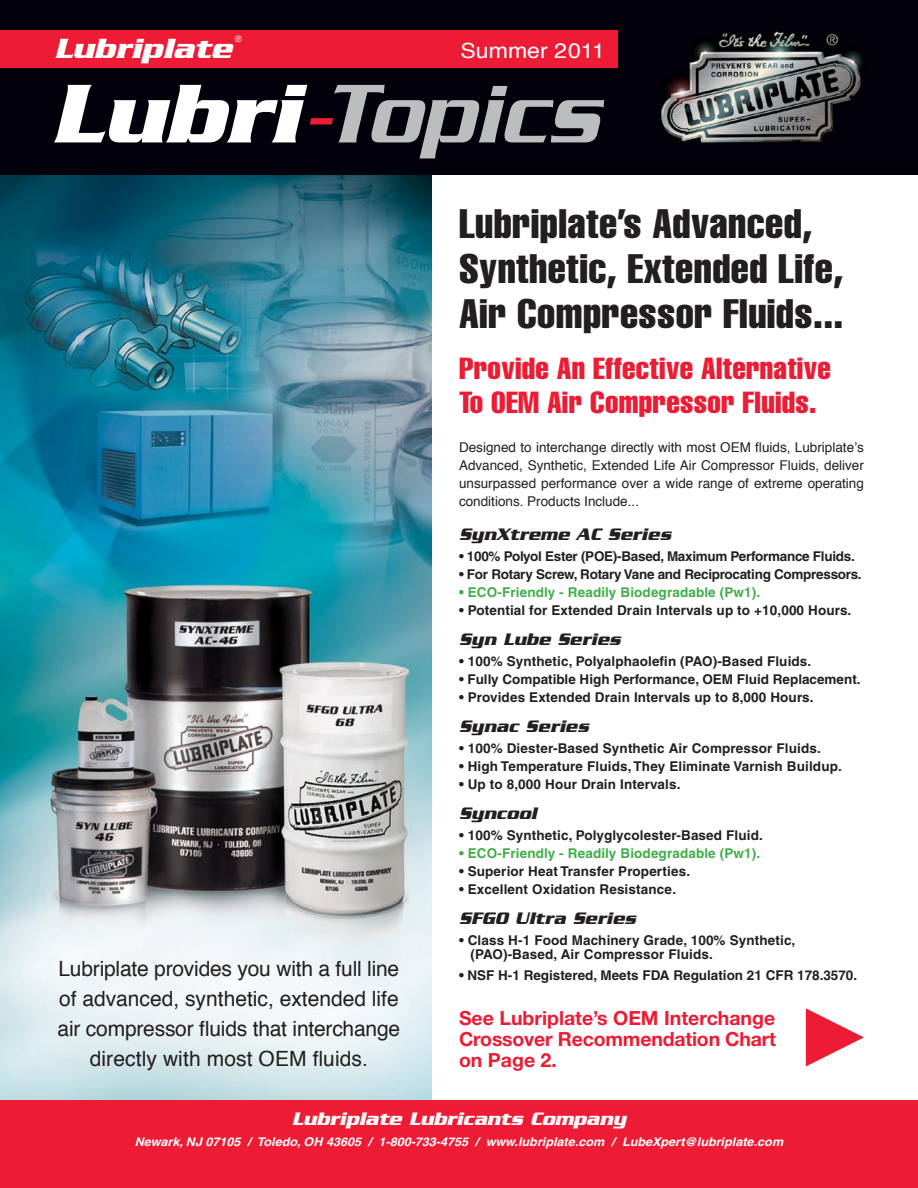
<style>
.page{position:relative;width:918px;height:1188px;background:#fff}
.page>*{position:absolute;margin:0;border:0;box-sizing:border-box;transform-origin:0 0}
.t1{font:italic 500 90px "Serpentine";color:#bcbdbf;scale:.95 1}
.t2{font:extra-condensed 40.5px/45px "Helvetica";letter-spacing:.01em;color:#231f20;scale:1.05 1}
.t3{font:extra-condensed 30px/34.5px "Helvetica";letter-spacing:.01em;color:#ed1b34;scale:1.05 1}
.t4{font:italic 700 30px "Serpentine";color:#fff}
.t5{font:21px/30px "Helvetica";letter-spacing:-.01em;color:#231f20;text-align:center}
.t6{font:21px "Helvetica";color:#fff;scale:1.1 1}
.t7{font:700 19.5px/21px "Helvetica Neue";letter-spacing:-.01em;color:#ed1b34;text-align:justify}
.t8{font:italic 700 19.5px "Serpentine";color:#fff;scale:.95 1}
.t9{font:italic 700 18px "Serpentine";letter-spacing:.01em;color:#231f20;scale:.95 1}
.t10{font:700 13.5px/13.5px "Helvetica";letter-spacing:.01em;color:#231f20}
.t11{font:13.5px/18px "Helvetica";color:#231f20;text-align:justify}
.t12{font:700 13.5px "Helvetica";letter-spacing:-.02em;color:#231f20}
.t13{font:700 13.5px "Helvetica";letter-spacing:.01em;color:#41ad49}
.t14{font:italic 700 12px "Helvetica";color:#fff;scale:1.05 1}
.t15{font:9px "Helvetica Neue";color:#fff}
.s1{font-weight:700;color:#fff}
.s2{font-weight:300;color:#ed1b34}
</style>
<div class="page">
<img style="left:0;top:175px;width:432px;height:925px">
<div style="left:0;top:1100px;width:918px;height:88px;background:#ed1b34"></div>
<div style="left:0;top:0;width:918px;height:175px;background:#01000b"></div>
<img style="left:659px;top:30px;width:208px;height:114px">
<div style="left:0;top:30px;width:618px;height:38px;background:#ed1b34"></div>
<svg style="left:806px;top:1008px;width:58px;height:58px"></svg>
<p class="t15" style="left:235px;top:34px;width:9px">®</p>
<h3 class="t4" style="left:54px;top:31px;width:179px">Lubriplate</h3>
<h3 class="t6" style="left:461px;top:32px;width:133px">Summer 2011</h3>
<h1 class="t1" style="left:50px;top:63px;width:578px"><span class="s1">Lubri</span><span class="s2">-</span>Topics</h1>
<h3 class="t5" style="left:58px;top:953px;width:344px">Lubriplate provides you with a full line of advanced, synthetic, extended life air compressor fluids that interchange directly with most OEM fluids.</h3>
<h2 class="t2" style="left:459px;top:200px;width:368px">Lubriplate’s Advanced,<br>Synthetic, Extended Life,<br>Air Compressor Fluids...</h2>
<h3 class="t3" style="left:459px;top:350px;width:356px">Provide An Effective Alternative<br>To OEM Air Compressor Fluids.</h3>
<p class="t11" style="left:459px;top:438px;width:406px">Designed to interchange directly with most OEM fluids, Lubriplate’s Advanced, Synthetic, Extended Life Air Compressor Fluids, deliver unsurpassed performance over a wide range of extreme operating conditions. Products Include...</p>
<h3 class="t9" style="left:459px;top:524px;width:225px">SynXtreme AC Series</h3>
<p class="t12" style="left:459px;top:548px;width:397px">• 100% Polyol Ester (POE)-Based, Maximum Performance Fluids.</p>
<p class="t12" style="left:459px;top:566px;width:404px">• For Rotary Screw, Rotary Vane and Reciprocating Compressors.</p>
<p class="t13" style="left:459px;top:584px;width:303px">• ECO-Friendly - Readily Biodegradable (Pw1).</p>
<p class="t10" style="left:459px;top:604px;width:394px">• Potential for Extended Drain Intervals up to +10,000 Hours.</p>
<h3 class="t9" style="left:459px;top:629px;width:172px">Syn Lube Series</h3>
<p class="t10" style="left:459px;top:655px;width:354px">• 100% Synthetic, Polyalphaolefin (PAO)-Based Fluids.</p>
<p class="t10" style="left:459px;top:673px;width:403px">• Fully Compatible High Performance, OEM Fluid Replacement.</p>
<p class="t10" style="left:459px;top:691px;width:356px">• Provides Extended Drain Intervals up to 8,000 Hours.</p>
<h3 class="t9" style="left:459px;top:716px;width:138px">Synac Series</h3>
<p class="t10" style="left:459px;top:742px;width:363px">• 100% Diester-Based Synthetic Air Compressor Fluids.</p>
<p class="t10" style="left:459px;top:760px;width:384px">• High Temperature Fluids, They Eliminate Varnish Buildup.</p>
<p class="t10" style="left:459px;top:778px;width:223px">• Up to 8,000 Hour Drain Intervals.</p>
<h3 class="t9" style="left:459px;top:803px;width:84px">Syncool</h3>
<p class="t10" style="left:459px;top:829px;width:305px">• 100% Synthetic, Polyglycolester-Based Fluid.</p>
<p class="t13" style="left:459px;top:845px;width:303px">• ECO-Friendly - Readily Biodegradable (Pw1).</p>
<p class="t10" style="left:459px;top:865px;width:233px">• Superior Heat Transfer Properties.</p>
<p class="t10" style="left:459px;top:883px;width:219px">• Excellent Oxidation Resistance.</p>
<h3 class="t9" style="left:459px;top:908px;width:188px">SFGO Ultra Series</h3>
<p class="t10" style="left:471px;top:934px;width:326px;text-indent:-12px">• Class H-1 Food Machinery Grade, 100% Synthetic, (PAO)-Based, Air Compressor Fluids.</p>
<p class="t10" style="left:459px;top:968px;width:400px">• NSF H-1 Registered, Meets FDA Regulation 21 CFR 178.3570.</p>
<h3 class="t7" style="left:459px;top:1007px;width:319px">See Lubriplate’s OEM Interchange Crossover Recommendation Chart on Page 2.</h3>
<h3 class="t8" style="left:292px;top:1108px;width:353px">Lubriplate Lubricants Company</h3>
<p class="t14" style="left:135px;top:1135px;width:619px">Newark, NJ 07105 / Toledo, OH 43605 / 1-800-733-4755 / www.lubriplate.com / LubeXpert@lubriplate.com</p>
</div>
